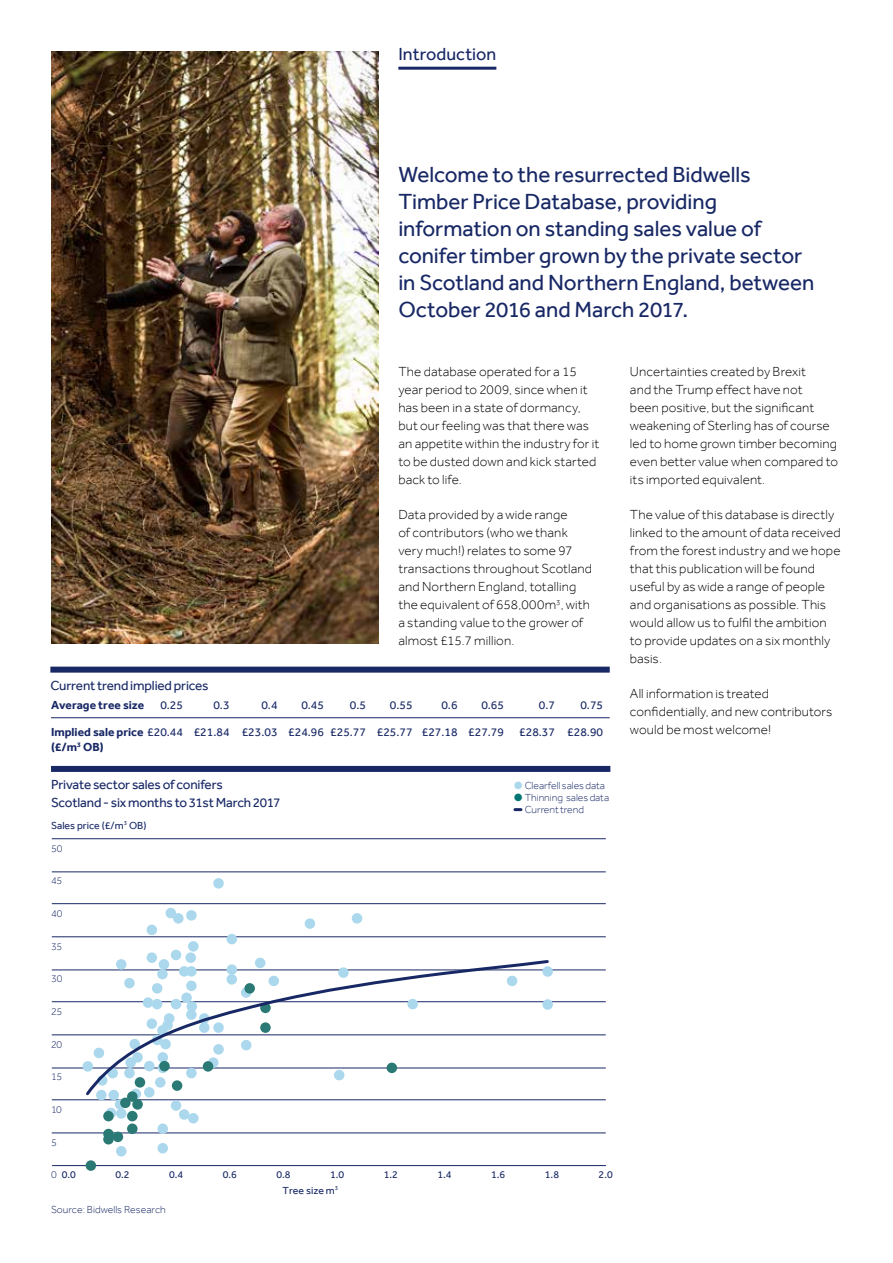
<style>
.page{position:relative;width:893px;height:1263px;background:#fff}
.page>*{position:absolute;margin:0;border:0;box-sizing:border-box;transform-origin:0 0}
.t1{font:22.5px/27px "Effra";letter-spacing:-.005em;color:#182865}
.t2{font:18px "Effra";letter-spacing:.005em;color:#182865}
.t3{font:300 13.5px/18px "Effra";letter-spacing:.01em;color:#000}
.t4{font:13.5px/18px "Effra";letter-spacing:-.01em;color:#182865}
.t5{font:12px "Effra";color:#182865}
.t6{font:700 12px "Effra";color:#182865}
.t7{font:300 10.5px/12px "Effra";color:#182865}
.t8{font:10.5px "Effra";color:#182865}
.s1{font-weight:700}
.s2{color:#abd8ed}
.s3{color:#037674}
</style>
<div class="page">
<hr style="left:398px;top:67px;width:98px;height:3px;background:#182865">
<hr style="left:52px;top:1133px;width:554px;height:1px;background:#182865">
<hr style="left:52px;top:1099px;width:554px;height:1px;background:#182865">
<hr style="left:52px;top:1068px;width:554px;height:1px;background:#182865">
<hr style="left:52px;top:1034px;width:554px;height:1px;background:#182865">
<hr style="left:52px;top:1001px;width:554px;height:1px;background:#182865">
<hr style="left:52px;top:970px;width:554px;height:1px;background:#182865">
<hr style="left:52px;top:936px;width:554px;height:1px;background:#182865">
<hr style="left:52px;top:903px;width:554px;height:1px;background:#182865">
<hr style="left:52px;top:872px;width:554px;height:1px;background:#182865">
<hr style="left:52px;top:838px;width:554px;height:1px;background:#182865">
<hr style="left:52px;top:1165px;width:554px;height:1px;background:#182865">
<div style="left:147px;top:924px;width:10px;height:11px;background:#abd8ed;border-radius:50%"></div>
<div style="left:166px;top:908px;width:10px;height:10px;background:#abd8ed;border-radius:50%"></div>
<div style="left:173px;top:913px;width:11px;height:10px;background:#abd8ed;border-radius:50%"></div>
<div style="left:186px;top:910px;width:11px;height:10px;background:#abd8ed;border-radius:50%"></div>
<div style="left:213px;top:878px;width:11px;height:10px;background:#abd8ed;border-radius:50%"></div>
<div style="left:305px;top:918px;width:10px;height:11px;background:#abd8ed;border-radius:50%"></div>
<div style="left:352px;top:913px;width:10px;height:10px;background:#abd8ed;border-radius:50%"></div>
<div style="left:227px;top:934px;width:10px;height:10px;background:#abd8ed;border-radius:50%"></div>
<svg style="left:188px;top:941px;width:11px;height:11px"></svg>
<div style="left:171px;top:950px;width:10px;height:10px;background:#abd8ed;border-radius:50%"></div>
<div style="left:147px;top:952px;width:10px;height:11px;background:#abd8ed;border-radius:50%"></div>
<div style="left:185px;top:952px;width:11px;height:11px;background:#abd8ed;border-radius:50%"></div>
<div style="left:96px;top:1090px;width:11px;height:10px;background:#abd8ed;border-radius:50%"></div>
<div style="left:108px;top:1090px;width:11px;height:10px;background:#abd8ed;border-radius:50%"></div>
<svg style="left:106px;top:1108px;width:10px;height:10px"></svg>
<div style="left:115px;top:1099px;width:10px;height:11px;background:#abd8ed;border-radius:50%"></div>
<div style="left:116px;top:1108px;width:11px;height:11px;background:#abd8ed;border-radius:50%"></div>
<div style="left:171px;top:1100px;width:10px;height:11px;background:#abd8ed;border-radius:50%"></div>
<div style="left:179px;top:1109px;width:10px;height:11px;background:#abd8ed;border-radius:50%"></div>
<div style="left:188px;top:1113px;width:11px;height:10px;background:#abd8ed;border-radius:50%"></div>
<div style="left:157px;top:1123px;width:11px;height:11px;background:#abd8ed;border-radius:50%"></div>
<div style="left:542px;top:966px;width:11px;height:11px;background:#abd8ed;border-radius:50%"></div>
<div style="left:542px;top:999px;width:11px;height:11px;background:#abd8ed;border-radius:50%"></div>
<div style="left:116px;top:1146px;width:11px;height:10px;background:#abd8ed;border-radius:50%"></div>
<svg style="left:157px;top:1143px;width:11px;height:11px"></svg>
<div style="left:86px;top:1160px;width:10px;height:11px;background:#2a7974;border-radius:50%"></div>
<div style="left:103px;top:1111px;width:11px;height:10px;background:#2a7974;border-radius:50%"></div>
<div style="left:103px;top:1129px;width:11px;height:10px;background:#2a7974;border-radius:50%"></div>
<div style="left:103px;top:1134px;width:11px;height:10px;background:#2a7974;border-radius:50%"></div>
<div style="left:113px;top:1131px;width:10px;height:11px;background:#2a7974;border-radius:50%"></div>
<div style="left:120px;top:1097px;width:11px;height:11px;background:#2a7974;border-radius:50%"></div>
<div style="left:127px;top:1091px;width:11px;height:11px;background:#2a7974;border-radius:50%"></div>
<div style="left:127px;top:1123px;width:11px;height:11px;background:#2a7974;border-radius:50%"></div>
<div style="left:132px;top:1099px;width:11px;height:11px;background:#2a7974;border-radius:50%"></div>
<div style="left:127px;top:1111px;width:11px;height:10px;background:#2a7974;border-radius:50%"></div>
<svg style="left:83px;top:958px;width:468px;height:140px"></svg>
<div style="left:51px;top:766px;width:559px;height:6px;background:#182865"></div>
<hr style="left:51px;top:717px;width:559px;height:1px;background:#182865">
<img style="left:51px;top:51px;width:328px;height:592px">
<svg style="left:515px;top:808px;width:6px;height:3px"></svg>
<div style="left:50px;top:667px;width:560px;height:6px;background:#182865"></div>
<h2 class="t2" style="left:398px;top:44px;width:99px">Introduction</h2>
<h1 class="t1" style="left:398px;top:161px;width:417px">Welcome to the resurrected Bidwells Timber Price Database, providing information on standing sales value of conifer timber grown by the private sector in Scotland and Northern England, between October 2016 and March 2017.</h1>
<p class="t4" style="left:50px;top:676px;width:160px">Current trend implied prices</p>
<p class="t3" style="left:398px;top:362px;width:202px">The database operated for a 15 year period to 2009, since when it has been in a state of dormancy, but our feeling was that there was an appetite within the industry for it to be dusted down and kick started back to life.</p>
<p class="t3" style="left:398px;top:505px;width:195px">Data provided by a wide range<br>of contributors (who we thank very much!) relates to some 97 transactions throughout Scotland and Northern England, totalling the equivalent of 658,000m<sup>3</sup>, with a standing value to the grower of almost £15.7 million.</p>
<p class="t6" style="left:51px;top:698px;width:95px">Average tree size</p>
<p class="t5" style="left:160px;top:698px;width:24px">0.25</p>
<p class="t5" style="left:213px;top:698px;width:18px">0.3</p>
<p class="t5" style="left:261px;top:698px;width:18px">0.4</p>
<p class="t5" style="left:301px;top:698px;width:24px">0.45</p>
<p class="t5" style="left:350px;top:698px;width:18px">0.5</p>
<p class="t5" style="left:390px;top:698px;width:24px">0.55</p>
<p class="t5" style="left:441px;top:698px;width:18px">0.6</p>
<p class="t5" style="left:481px;top:698px;width:24px">0.65</p>
<p class="t5" style="left:539px;top:698px;width:18px">0.7</p>
<p class="t5" style="left:580px;top:698px;width:24px">0.75</p>
<p class="t5" style="left:51px;top:725px;width:455px"><span class="s1">Implied sale price</span> £20.44 £21.84 £23.03 £24.96 £25.77 £25.77 £27.18 £27.79</p>
<p class="t5" style="left:519px;top:725px;width:85px">£28.37 £28.90</p>
<p class="t6" style="left:51px;top:740px;width:54px">(£/m<sup>3</sup> OB)</p>
<p class="t7" style="left:514px;top:779px;width:92px"><span class="s2">●</span> Clearfell sales data</p>
<p class="t7" style="left:525px;top:791px;width:86px;text-indent:-10px"><span class="s3">●</span> Thinning sales data<br>Current trend</p>
<p class="t4" style="left:51px;top:775px;width:231px">Private sector sales of conifers<br>Scotland - six months to 31st March 2017</p>
<p class="t8" style="left:51px;top:819px;width:97px">Sales price (£/m<sup>3</sup> OB)</p>
<p class="t7" style="left:51px;top:842px;width:13px">50</p>
<p class="t7" style="left:51px;top:875px;width:13px">45</p>
<p class="t7" style="left:51px;top:907px;width:13px">40</p>
<p class="t7" style="left:51px;top:940px;width:13px">35</p>
<p class="t7" style="left:51px;top:973px;width:13px">30</p>
<p class="t7" style="left:51px;top:1005px;width:13px">25</p>
<p class="t7" style="left:51px;top:1038px;width:13px">20</p>
<p class="t7" style="left:51px;top:1071px;width:13px">15</p>
<p class="t7" style="left:51px;top:1103px;width:12px">10</p>
<p class="t7" style="left:51px;top:1136px;width:7px">5</p>
<p class="t8" style="left:62px;top:1168px;width:16px">0.0</p>
<p class="t8" style="left:115px;top:1168px;width:16px">0.2</p>
<p class="t8" style="left:169px;top:1168px;width:16px">0.4</p>
<p class="t8" style="left:223px;top:1168px;width:16px">0.6</p>
<p class="t8" style="left:276px;top:1168px;width:16px">0.8</p>
<p class="t8" style="left:330px;top:1168px;width:16px">1.0</p>
<p class="t8" style="left:384px;top:1168px;width:16px">1.2</p>
<p class="t8" style="left:438px;top:1168px;width:16px">1.4</p>
<p class="t8" style="left:491px;top:1168px;width:16px">1.6</p>
<p class="t8" style="left:545px;top:1168px;width:16px">1.8</p>
<p class="t8" style="left:599px;top:1168px;width:16px">2.0</p>
<p class="t7" style="left:51px;top:1203px;width:116px">Source: Bidwells Research</p>
<p class="t7" style="left:51px;top:1169px;width:7px">0</p>
<p class="t8" style="left:283px;top:1184px;width:57px">Tree size m<sup>3</sup></p>
<p class="t3" style="left:630px;top:362px;width:210px">Uncertainties created by Brexit<br>and the Trump effect have not<br>been positive, but the significant weakening of Sterling has of course led to home grown timber becoming even better value when compared to its imported equivalent.</p>
<p class="t3" style="left:630px;top:505px;width:212px">The value of this database is directly linked to the amount of data received from the forest industry and we hope that this publication will be found useful by as wide a range of people and organisations as possible. This would allow us to fulfil the ambition to provide updates on a six monthly basis.</p>
<p class="t3" style="left:630px;top:684px;width:204px">All information is treated confidentially, and new contributors would be most welcome!</p>
</div>
